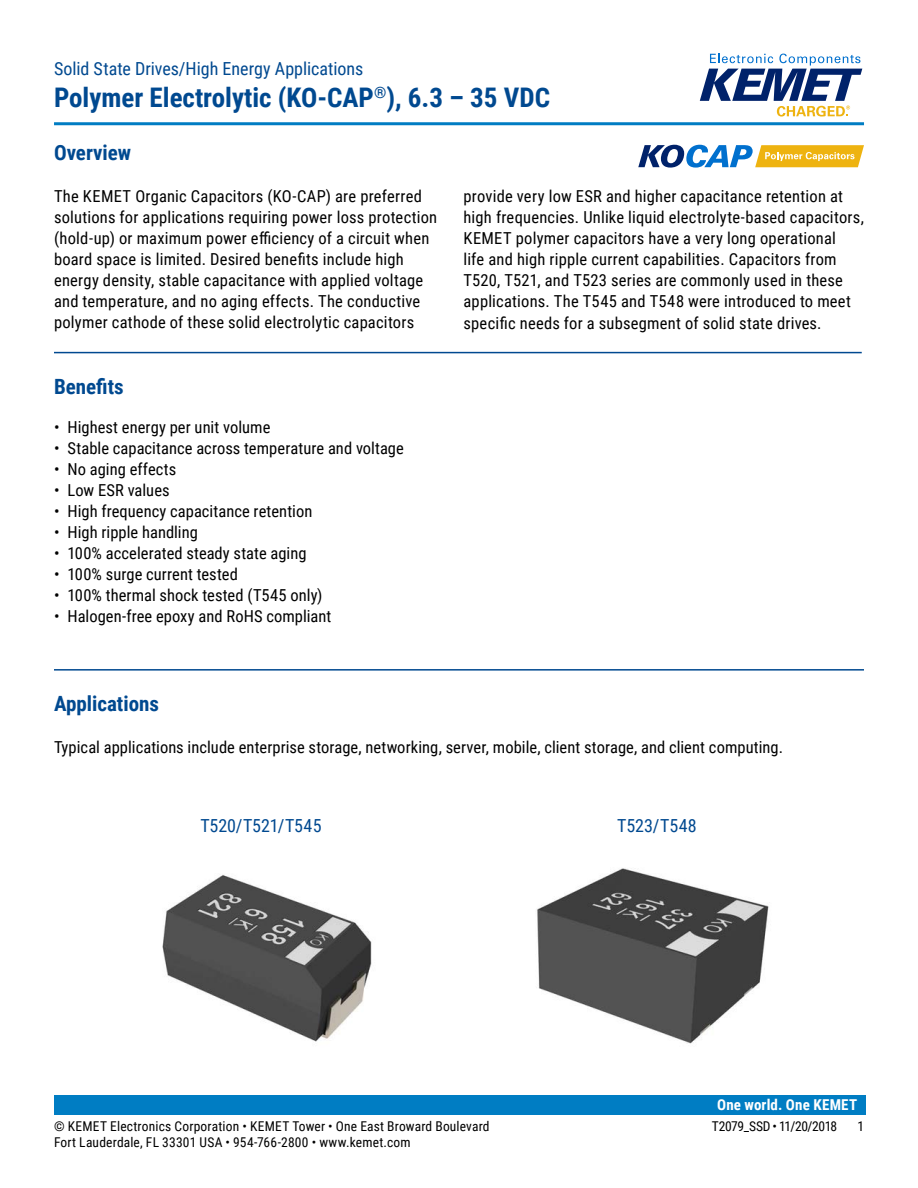
<style>
.page{position:relative;width:918px;height:1188px;background:#fff}
.page>*{position:absolute;margin:0;border:0;box-sizing:border-box;transform-origin:0 0}
.t1{font:700 27px "Roboto Condensed";color:#004990}
.t2{font:700 21px "Roboto Condensed";color:#004990}
.t3{font:18px "Roboto Condensed";color:#004990}
.t4{font:16.5px/21px "Roboto Condensed";letter-spacing:.01em;color:#000}
.t5{font:700 15px "Roboto Condensed";letter-spacing:.015em;color:#fff}
.t6{font:13.5px "Roboto Condensed";letter-spacing:.015em;color:#000}
.t7{font:13.5px "Roboto Condensed";letter-spacing:-.025em;color:#000}
</style>
<div class="page">
<svg style="left:700px;top:54px;width:162px;height:63px"></svg>
<hr style="left:54px;top:122px;width:810px;height:3px;background:#007dc3">
<div style="left:54px;top:1095px;width:811px;height:20px;background:#007dc3"></div>
<hr style="left:54px;top:352px;width:808px;height:1px;background:#004990">
<hr style="left:54px;top:669px;width:810px;height:2px;background:#004990">
<svg style="left:638px;top:145px;width:226px;height:23px"></svg>
<img style="left:162px;top:875px;width:210px;height:167px">
<img style="left:537px;top:868px;width:232px;height:176px">
<p class="t3" style="left:54px;top:56px;width:311px">Solid State Drives/High Energy Applications</p>
<h1 class="t1" style="left:54px;top:78px;width:498px">Polymer Electrolytic (KO-CAP<sup>®</sup>), 6.3 – 35 VDC</h1>
<p class="t2" style="left:54px;top:138px;width:79px">Overview</p>
<p class="t4" style="left:54px;top:185px;width:385px">The KEMET Organic Capacitors (KO-CAP) are preferred solutions for applications requiring power loss protection (hold-up) or maximum power efficiency of a circuit when board space is limited. Desired benefits include high energy density, stable capacitance with applied voltage and temperature, and no aging effects. The conductive polymer cathode of these solid electrolytic capacitors</p>
<p class="t4" style="left:463px;top:185px;width:402px">provide very low ESR and higher capacitance retention at high frequencies. Unlike liquid electrolyte-based capacitors, KEMET polymer capacitors have a very long operational<br>life and high ripple current capabilities. Capacitors from T520, T521, and T523 series are commonly used in these applications. The T545 and T548 were introduced to meet specific needs for a subsegment of solid state drives.</p>
<p class="t2" style="left:54px;top:372px;width:71px">Benefits</p>
<p class="t4" style="left:54px;top:416px;width:218px">• Highest energy per unit volume</p>
<p class="t4" style="left:54px;top:437px;width:351px">• Stable capacitance across temperature and voltage</p>
<p class="t4" style="left:54px;top:458px;width:124px">• No aging effects</p>
<p class="t4" style="left:54px;top:479px;width:117px">• Low ESR values</p>
<p class="t4" style="left:54px;top:500px;width:260px">• High frequency capacitance retention</p>
<p class="t4" style="left:54px;top:521px;width:145px">• High ripple handling</p>
<p class="t4" style="left:54px;top:542px;width:254px">• 100% accelerated steady state aging</p>
<p class="t4" style="left:54px;top:563px;width:185px">• 100% surge current tested</p>
<p class="t4" style="left:54px;top:584px;width:270px">• 100% thermal shock tested (T545 only)</p>
<p class="t4" style="left:54px;top:605px;width:279px">• Halogen-free epoxy and RoHS compliant</p>
<p class="t2" style="left:54px;top:689px;width:107px">Applications</p>
<p class="t4" style="left:54px;top:736px;width:731px">Typical applications include enterprise storage, networking, server, mobile, client storage, and client computing.</p>
<p class="t3" style="left:200px;top:813px;width:123px">T520/T521/T545</p>
<p class="t3" style="left:617px;top:813px;width:81px">T523/T548</p>
<p class="t5" style="left:717px;top:1094px;width:142px">One world. One KEMET</p>
<p class="t6" style="left:54px;top:1116px;width:437px">© KEMET Electronics Corporation • KEMET Tower • One East Broward Boulevard</p>
<p class="t7" style="left:712px;top:1116px;width:127px">T2079_SSD • 11/20/2018</p>
<p class="t6" style="left:857px;top:1116px;width:8px">1</p>
<p class="t6" style="left:54px;top:1133px;width:358px">Fort Lauderdale, FL 33301 USA • 954-766-2800 • www.kemet.com</p>
</div>
